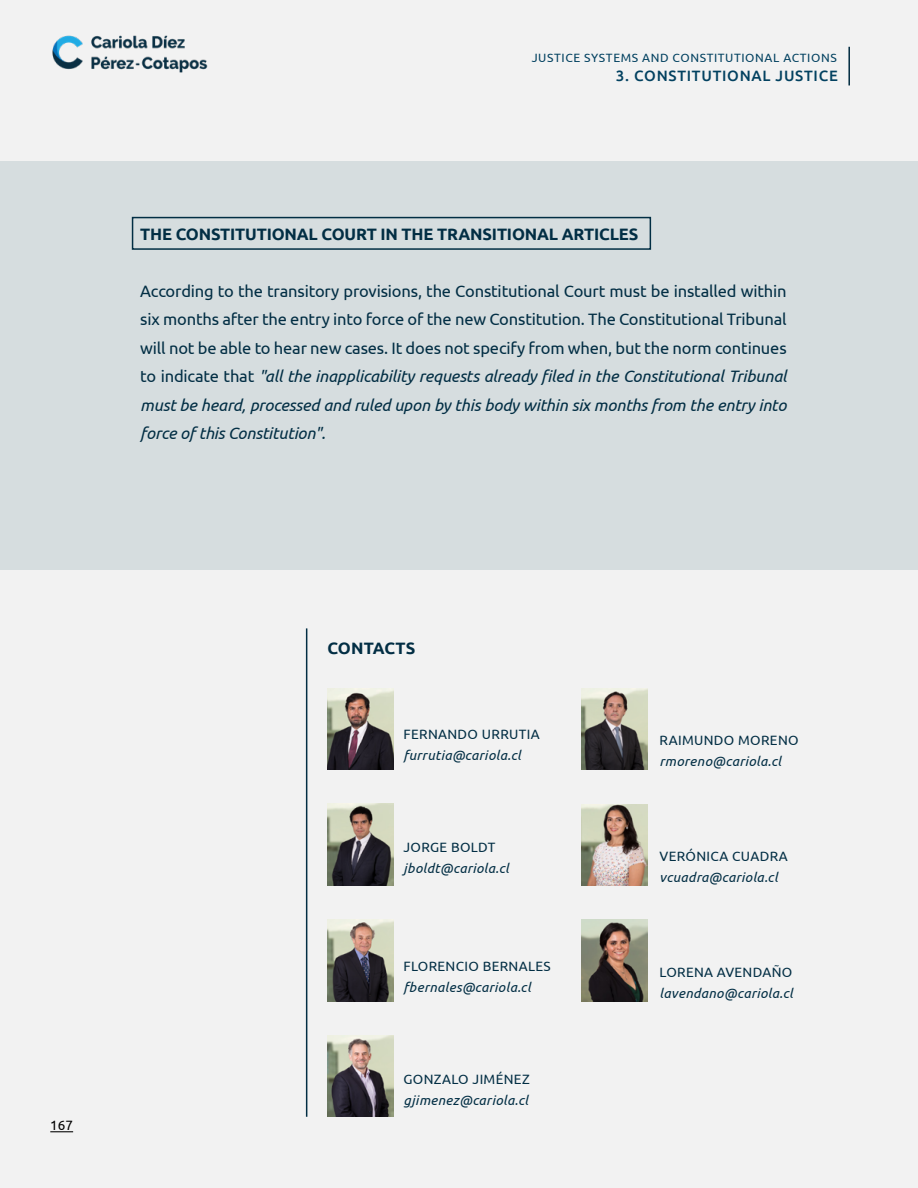
<style>
.page{position:relative;width:918px;height:1188px;background:#f2f2f2}
.page>*{position:absolute;margin:0;border:0;box-sizing:border-box;transform-origin:0 0}
.t1{font:16.5px/28.5px "Ubuntu";letter-spacing:-.01em;color:#022e44;text-align:justify}
.t2{font:700 16.5px "Ubuntu";letter-spacing:-.01em;color:#022e44}
.t3{font:700 16.5px "Ubuntu";letter-spacing:.01em;color:#022e44}
.t4{font:500 15px "Ubuntu";letter-spacing:.05em;color:#024160}
.t5{font:italic 13.5px "Ubuntu";letter-spacing:.025em;color:#022e44}
.t6{font:13.5px "Ubuntu";letter-spacing:.025em;color:#022e44}
.t7{font:13.5px "Ubuntu";color:#000}
.t8{font:12px "Ubuntu";letter-spacing:.05em;color:#024160}
.s1{font-style:italic}
</style>
<div class="page">
<hr style="left:848px;top:47px;width:2px;height:38px;background:#022e44">
<div style="left:0;top:162px;width:918px;height:408px;background:#d6dddf"></div>
<div style="left:132px;top:217px;width:519px;height:33px;border:2px solid #022e44"></div>
<svg style="left:50px;top:1131px;width:24px;height:1px"></svg>
<img style="left:52px;top:35px;width:156px;height:38px">
<img style="left:327px;top:804px;width:66px;height:81px">
<img style="left:327px;top:1035px;width:66px;height:82px">
<img style="left:327px;top:688px;width:66px;height:82px">
<img style="left:327px;top:920px;width:66px;height:81px">
<img style="left:581px;top:804px;width:66px;height:82px">
<img style="left:581px;top:688px;width:66px;height:82px">
<img style="left:581px;top:920px;width:66px;height:81px">
<hr style="left:306px;top:628px;width:1px;height:489px;background:#022e44">
<p class="t8" style="left:532px;top:51px;width:307px">JUSTICE SYSTEMS AND CONSTITUTIONAL ACTIONS</p>
<p class="t4" style="left:616px;top:66px;width:223px">3. CONSTITUTIONAL JUSTICE</p>
<p class="t2" style="left:140px;top:224px;width:500px">THE CONSTITUTIONAL COURT IN THE TRANSITIONAL ARTICLES</p>
<p class="t1" style="left:140px;top:276px;width:648px">According to the transitory provisions, the Constitutional Court must be installed within six months after the entry into force of the new Constitution. The Constitutional Tribunal will not be able to hear new cases. It does not specify from when, but the norm continues to indicate that <span class="s1">"all the inapplicability requests already filed in the Constitutional Tribunal must be heard, processed and ruled upon by this body within six months from the entry into force of this Constitution".</span></p>
<p class="t7" style="left:50px;top:1117px;width:24px">167</p>
<p class="t3" style="left:327px;top:638px;width:89px">CONTACTS</p>
<p class="t6" style="left:404px;top:726px;width:138px">FERNANDO URRUTIA</p>
<p class="t5" style="left:404px;top:747px;width:119px">furrutia@cariola.cl</p>
<p class="t6" style="left:404px;top:839px;width:93px">JORGE BOLDT</p>
<p class="t5" style="left:404px;top:860px;width:107px">jboldt@cariola.cl</p>
<p class="t6" style="left:404px;top:958px;width:149px">FLORENCIO BERNALES</p>
<p class="t5" style="left:404px;top:979px;width:129px">fbernales@cariola.cl</p>
<p class="t6" style="left:404px;top:1071px;width:128px">GONZALO JIMÉNEZ</p>
<p class="t5" style="left:404px;top:1092px;width:126px">gjimenez@cariola.cl</p>
<p class="t6" style="left:660px;top:732px;width:141px">RAIMUNDO MORENO</p>
<p class="t5" style="left:660px;top:753px;width:123px">rmoreno@cariola.cl</p>
<p class="t6" style="left:660px;top:848px;width:130px">VERÓNICA CUADRA</p>
<p class="t5" style="left:660px;top:869px;width:120px">vcuadra@cariola.cl</p>
<p class="t6" style="left:660px;top:964px;width:134px">LORENA AVENDAÑO</p>
<p class="t5" style="left:660px;top:985px;width:135px">lavendano@cariola.cl</p>
</div>
